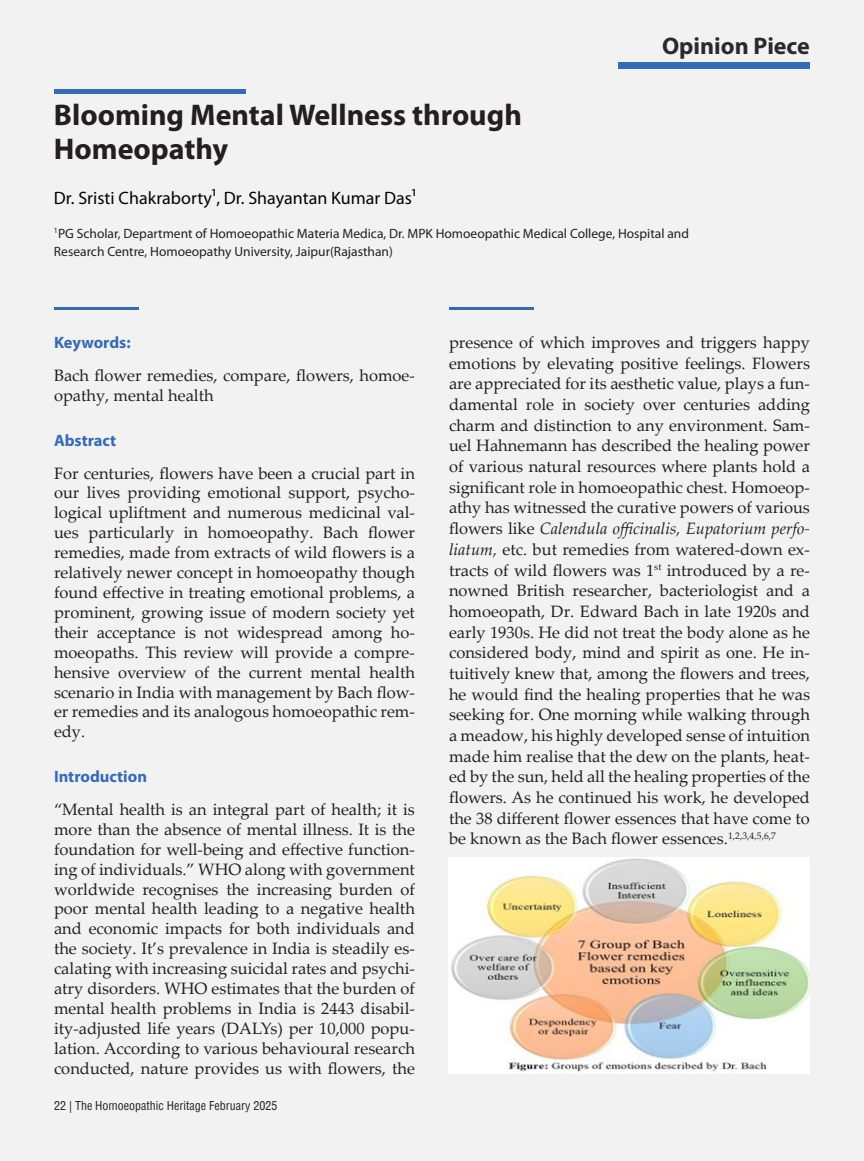
<style>
.page{position:relative;width:864px;height:1161px;background:#f2f2f2}
.page>*{position:absolute;margin:0;border:0;box-sizing:border-box;transform-origin:0 0}
.t1{font:700 30px/34.5px "Myriad Pro";color:#231f20}
.Main_Heading_of_article_2024{font:700 24px "Myriad Pro";color:#2b292a}
.Dr_Names{font:18px "Myriad Pro";color:#040503}
.Paragraph_2024{font:16.5px/20px "Palatino Linotype";color:#231f20;text-align:justify}
.Heading_1{font:700 16.5px "Myriad Pro";color:#356ab6}
.Dr_About{font:13.5px/18px "Myriad Pro";color:#231f20}
.t2{font:condensed 12px "Helvetica";color:#231f20}
.s1{font-style:italic}
</style>
<div class="page">
<div style="left:619px;top:63px;width:191px;height:6px;background:#356ab6"></div>
<hr style="left:54px;top:90px;width:191px;height:4px;background:#356ab6">
<hr style="left:54px;top:307px;width:85px;height:3px;background:#356ab6">
<hr style="left:449px;top:307px;width:85px;height:3px;background:#356ab6">
<img style="left:449px;top:857px;width:361px;height:217px">
<p class="t1" style="left:54px;top:97px;width:469px">Blooming Mental Wellness through<br>Homeopathy</p>
<p class="Dr_Names" style="left:54px;top:187px;width:364px">Dr. Sristi Chakraborty1, Dr. Shayantan Kumar Das1</p>
<p class="Main_Heading_of_article_2024" style="left:662px;top:30px;width:149px">Opinion Piece</p>
<p class="Dr_About" style="left:54px;top:224px;width:637px"><sup>1</sup>PG Scholar, Department of Homoeopathic Materia Medica, Dr. MPK Homoeopathic Medical College, Hospital and<br>Research Centre, Homoeopathy University, Jaipur(Rajasthan)</p>
<p class="Heading_1" style="left:54px;top:332px;width:78px">Keywords:</p>
<p class="Paragraph_2024" style="left:54px;top:365px;width:362px">Bach flower remedies, compare, flowers, homoe&shy;opathy, mental health</p>
<p class="Heading_1" style="left:54px;top:430px;width:64px">Abstract</p>
<p class="Paragraph_2024" style="left:54px;top:462px;width:363px">For centuries, flowers have been a crucial part in our lives providing emotional support, psycho&shy;logical upliftment and numerous medicinal val&shy;ues particularly in homoeopathy. Bach flower remedies, made from extracts of wild flowers is a relatively newer concept in homoeopathy though found effective in treating emotional problems, a prominent, growing issue of modern society yet their acceptance is not widespread among ho&shy;moeopaths. This review will provide a compre&shy;hensive overview of the current mental health scenario in India with management by Bach flow&shy;er remedies and its analogous homoeopathic rem&shy;edy.</p>
<p class="Heading_1" style="left:54px;top:766px;width:95px">Introduction</p>
<p class="Paragraph_2024" style="left:54px;top:799px;width:362px">“Mental health is an integral part of health; it is more than the absence of mental illness. It is the foundation for well-being and effective function&shy;ing of individuals.” WHO along with government worldwide recognises the increasing burden of poor mental health leading to a negative health and economic impacts for both individuals and the society. It’s prevalence in India is steadily es&shy;calating with increasing suicidal rates and psychi&shy;atry disorders. WHO estimates that the burden of mental health problems in India is 2443 disabil&shy;ity-adjusted life years (DALYs) per 10,000 popu&shy;lation. According to various behavioural research conducted, nature provides us with flowers, the</p>
<p class="t2" style="left:54px;top:1098px;width:225px">22 | The Homoeopathic Heritage February 2025</p>
<p class="Paragraph_2024" style="left:449px;top:331px;width:363px;line-height:20.7px">presence of which improves and triggers happy emotions by elevating positive feelings. Flowers are appreciated for its aesthetic value, plays a fun&shy;damental role in society over centuries adding charm and distinction to any environment. Sam&shy;uel Hahnemann has described the healing power of various natural resources where plants hold a significant role in homoeopathic chest. Homoeop&shy;athy has witnessed the curative powers of various flowers like <span class="s1">Calendula officinalis, Eupatorium perfo&shy;liatum,</span> etc. but remedies from watered-down ex&shy;tracts of wild flowers was 1<sup>st</sup> introduced by a re&shy;nowned British researcher, bacteriologist and a homoeopath, Dr. Edward Bach in late 1920s and early 1930s. He did not treat the body alone as he considered body, mind and spirit as one. He in&shy;tuitively knew that, among the flowers and trees, he would find the healing properties that he was seeking for. One morning while walking through a meadow, his highly developed sense of intuition made him realise that the dew on the plants, heat&shy;ed by the sun, held all the healing properties of the flowers. As he continued his work, he developed the 38 different flower essences that have come to be known as the Bach flower essences.<sup>1,2,3,4,5,6,7</sup></p>
</div>
